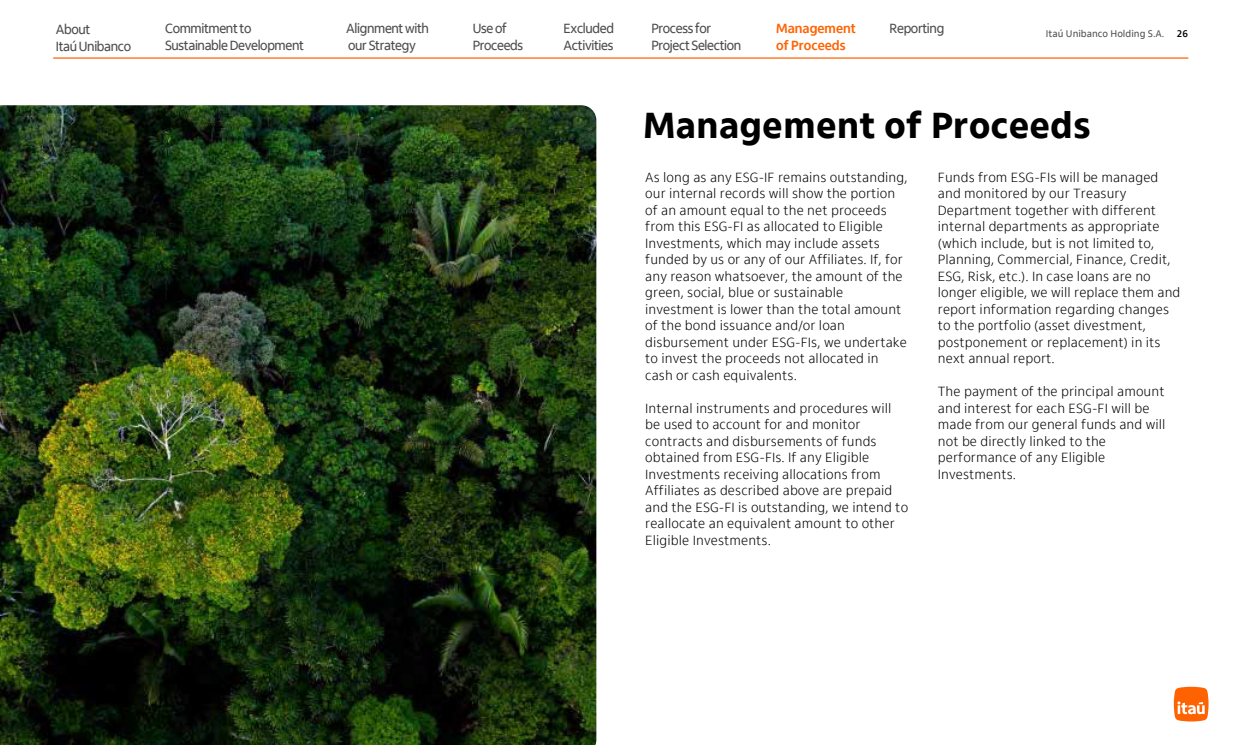
<style>
.page{position:relative;width:1241px;height:745px;background:#fff}
.page>*{position:absolute;margin:0;border:0;box-sizing:border-box;transform-origin:0 0}
.t1{font:800 37.5px "Itau Text Pro";letter-spacing:-.005em;color:#000}
.t2{font:300 13.75px/16.5px "Itau Text Pro";letter-spacing:.005em;color:#000}
.t3{font:13.75px/16.5px "Itau Display";letter-spacing:-.025em;color:#4c4c4c}
.t4{font:700 13.75px/16.5px "Itau Display Pro";color:#ff6200}
.t5{font:10px "Itau Text Pro";color:#4c4c4c}
.s1{font-weight:700;color:#000}
</style>
<div class="page">
<hr style="left:53px;top:57px;width:1135px;height:2px;background:#ff6200">
<img style="left:0;top:105px;width:596px;height:639px">
<svg style="left:1173px;top:686px;width:35px;height:35px"></svg>
<p class="t3" style="left:56px;top:21px;width:36px">About</p>
<p class="t3" style="left:56px;top:38px;width:77px">Itaú Unibanco</p>
<p class="t3" style="left:165px;top:20px;width:140px">Commitment to<br>Sustainable Development</p>
<p class="t3" style="left:346px;top:20px;width:84px">Alignment with our Strategy</p>
<p class="t3" style="left:472px;top:20px;width:52px">Use of<br>Proceeds</p>
<p class="t3" style="left:563px;top:20px;width:52px">Excluded<br>Activities</p>
<p class="t3" style="left:651px;top:20px;width:91px">Process for<br>Project Selection</p>
<p class="t4" style="left:776px;top:20px;width:81px">Management of Proceeds</p>
<p class="t3" style="left:889px;top:20px;width:56px">Reporting</p>
<p class="t5" style="left:1045px;top:28px;width:144px">Itaú Unibanco Holding S.A. <span class="s1">2</span><span class="s1">6</span></p>
<h1 class="t1" style="left:643px;top:103px;width:449px">Management of Proceeds</h1>
<p class="t2" style="left:645px;top:169px;width:264px">As long as any ESG-IF remains outstanding, our internal records will show the portion of an amount equal to the net proceeds from this ESG-FI as allocated to Eligible Investments, which may include assets funded by us or any of our Affiliates. If, for any reason whatsoever, the amount of the green, social, blue or sustainable investment is lower than the total amount of the bond issuance and/or loan disbursement under ESG-FIs, we undertake to invest the proceeds not allocated in cash or cash equivalents.</p>
<p class="t2" style="left:645px;top:400px;width:264px">Internal instruments and procedures will be used to account for and monitor contracts and disbursements of funds obtained from ESG-FIs. If any Eligible Investments receiving allocations from Affiliates as described above are prepaid and the ESG-FI is outstanding, we intend to reallocate an equivalent amount to other Eligible Investments.</p>
<p class="t2" style="left:937px;top:169px;width:244px">Funds from ESG-FIs will be managed and monitored by our Treasury Department together with different internal departments as appropriate (which include, but is not limited to, Planning, Commercial, Finance, Credit, ESG, Risk, etc.). In case loans are no longer eligible, we will replace them and report information regarding changes to the portfolio (asset divestment, postponement or replacement) in its next annual report.</p>
<p class="t2" style="left:937px;top:383px;width:229px">The payment of the principal amount and interest for each ESG-FI will be made from our general funds and will not be directly linked to the performance of any Eligible<br>Investments.</p>
</div>
